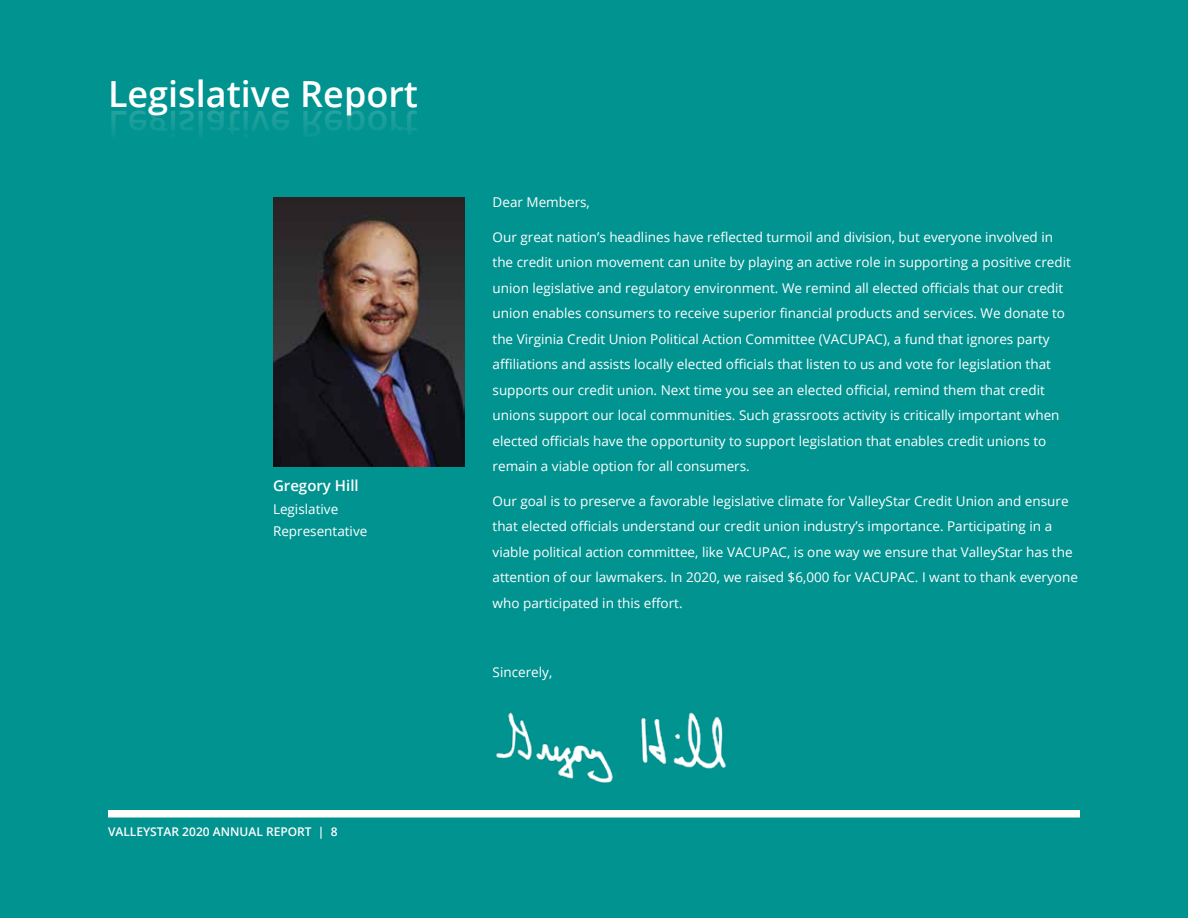
<style>
.page{position:relative;width:1188px;height:918px;background:#009390}
.page>*{position:absolute;margin:0;border:0;box-sizing:border-box;transform-origin:0 0}
.t1{font:600 36px "Open Sans";color:#fff}
.t2{font:600 15px "Open Sans";color:#fff}
.t3{font:13.5px/25.5px "Open Sans";color:#fff}
.t4{font:600 12px "Open Sans";color:#fff}
</style>
<div class="page">
<div style="left:108px;top:810px;width:972px;height:8px;background:#fff"></div>
<img style="left:273px;top:198px;width:191px;height:268px">
<img style="left:496px;top:712px;width:230px;height:71px">
<h1 class="t1" style="left:108px;top:69px;width:312px">Legislative Report</h1>
<p class="t2" style="left:273px;top:475px;width:87px">Gregory Hill</p>
<p class="t3" style="left:273px;top:497px;width:96px;line-height:22.5px">Legislative<br>Representative</p>
<p class="t4" style="left:108px;top:823px;width:231px">VALLEYSTAR 2020 ANNUAL REPORT | 8</p>
<p class="t3" style="left:493px;top:189px;width:99px">Dear Members,</p>
<p class="t3" style="left:493px;top:224px;width:580px">Our great nation’s headlines have reflected turmoil and division, but everyone involved in the credit union movement can unite by playing an active role in supporting a positive credit union legislative and regulatory environment. We remind all elected officials that our credit union enables consumers to receive superior financial products and services. We donate to the Virginia Credit Union Political Action Committee (VACUPAC), a fund that ignores party affiliations and assists locally elected officials that listen to us and vote for legislation that supports our credit union. Next time you see an elected official, remind them that credit unions support our local communities. Such grassroots activity is critically important when elected officials have the opportunity to support legislation that enables credit unions to remain a viable option for all consumers.</p>
<p class="t3" style="left:493px;top:488px;width:587px">Our goal is to preserve a favorable legislative climate for ValleyStar Credit Union and ensure that elected officials understand our credit union industry’s importance. Participating in a viable political action committee, like VACUPAC, is one way we ensure that ValleyStar has the attention of our lawmakers. In 2020, we raised $6,000 for VACUPAC. I want to thank everyone who participated in this effort.</p>
<p class="t3" style="left:493px;top:659px;width:61px">Sincerely,</p>
</div>
